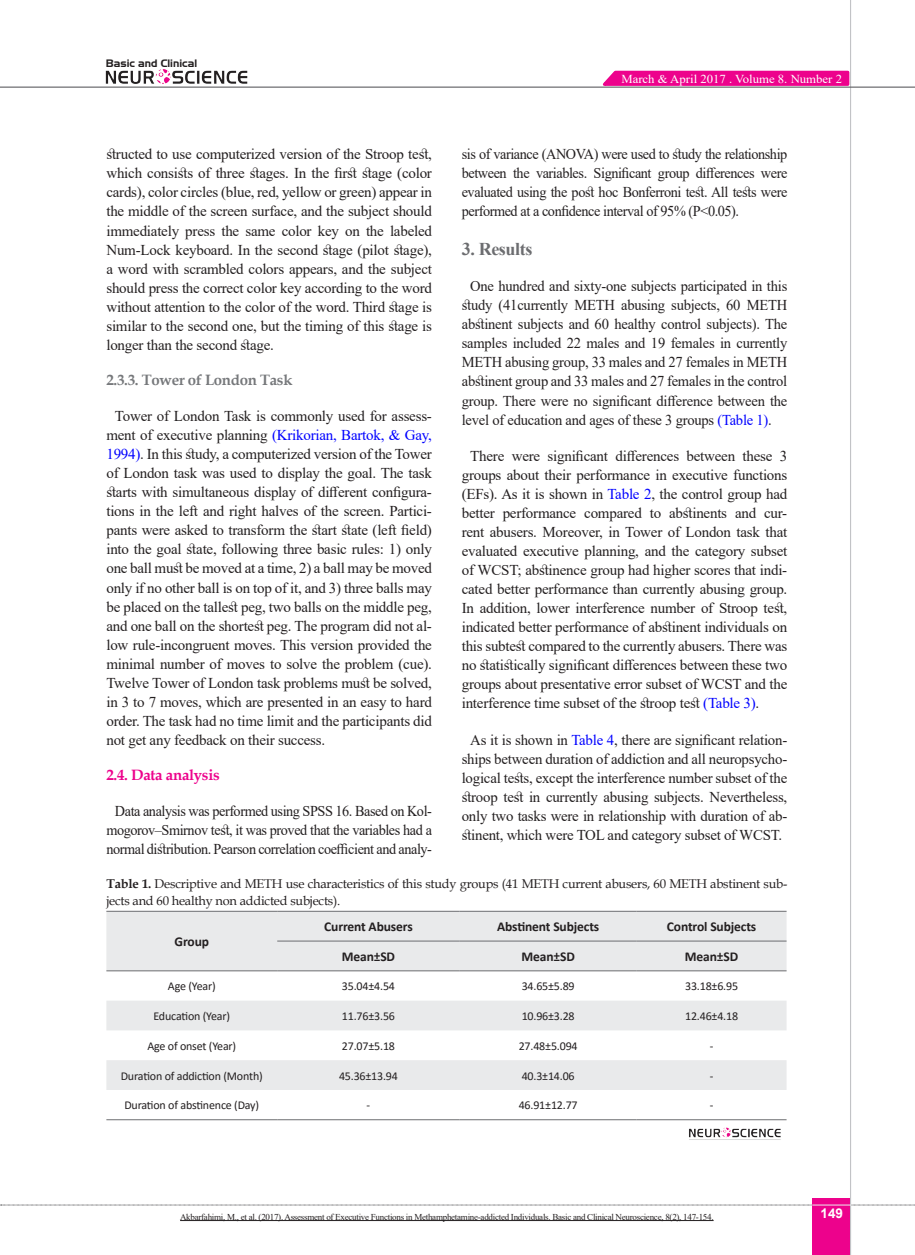
<style>
.page{position:relative;width:915px;height:1255px;background:#fff}
.page>*{position:absolute;margin:0;border:0;box-sizing:border-box;transform-origin:0 0}
.Titr-2{font:700 18px "Times New Roman";letter-spacing:-.02em;color:#6c6d70}
.matn-en{font:15px/19px "Times New Roman";letter-spacing:-.015em;color:#231f20;text-align:justify}
.matn-en-2{font:15px/19px "Times New Roman";letter-spacing:-.015em;color:#231f20;text-align:center;scale:.95 1}
.Titr-2-2{font:700 15px "Book Antiqua";letter-spacing:-.02em;color:#76787b}
.Titr-2-3{font:700 15px "Book Antiqua";letter-spacing:-.02em;color:#ed028c}
.chart{font:700 13.5px "Calibri";letter-spacing:-.01em;color:#231f20}
.t1{font:700 13.5px "Arial";color:#fff}
.zirnevis{font:12.75px/16.5px "Book Antiqua";letter-spacing:-.015em;color:#231f20}
.t2{font:12.15px "Times New Roman";color:#fff;scale:1.05 1}
.chart-2{font:12px "Calibri";letter-spacing:-.015em;color:#231f20}
.t3{font:10.5px "Aero Regular SWFTE";color:#231f20}
.chart-3{font:9px "Times New Roman";letter-spacing:-.03em;color:#231f20}
.s1{color:#00f}
.s2{font-weight:700}
</style>
<div class="page">
<svg style="left:1px;top:1204px;width:914px;height:1px"></svg>
<div style="left:812px;top:1198px;width:38px;height:56px;background:#ed028c"></div>
<hr style="left:849px;top:0;width:1px;height:1254px;background:#c2c3c6">
<hr style="left:0;top:87px;width:914px;height:1px;background:#5f5f62">
<hr style="left:812px;top:1204px;width:38px;height:1px;background:#ececee">
<img style="left:105px;top:69px;width:143px;height:15px">
<svg style="left:597px;top:69px;width:253px;height:18px;background:#ec2f9e"></svg>
<svg style="left:106px;top:911px;width:680px;height:178px;fill:#e9eaeb"></svg>
<hr style="left:106px;top:910px;width:171px;height:1px;background:#6c6d70">
<hr style="left:277px;top:910px;width:182px;height:1px;background:#6c6d70">
<hr style="left:459px;top:910px;width:177px;height:1px;background:#6c6d70">
<hr style="left:636px;top:910px;width:150px;height:1px;background:#6c6d70">
<hr style="left:277px;top:940px;width:182px;height:1px;background:#6c6d70">
<hr style="left:459px;top:940px;width:177px;height:1px;background:#6c6d70">
<hr style="left:636px;top:940px;width:150px;height:1px;background:#6c6d70">
<hr style="left:106px;top:970px;width:171px;height:1px;background:#6c6d70">
<hr style="left:277px;top:970px;width:182px;height:1px;background:#6c6d70">
<hr style="left:459px;top:970px;width:177px;height:1px;background:#6c6d70">
<hr style="left:636px;top:970px;width:150px;height:1px;background:#6c6d70">
<hr style="left:106px;top:1119px;width:171px;height:1px;background:#6c6d70">
<hr style="left:277px;top:1119px;width:182px;height:1px;background:#6c6d70">
<hr style="left:459px;top:1119px;width:177px;height:1px;background:#6c6d70">
<hr style="left:636px;top:1119px;width:150px;height:1px;background:#6c6d70">
<img style="left:689px;top:1127px;width:92px;height:13px">
<hr style="left:180px;top:1220px;width:533px;height:1px;background:#231f20">
<p class="t3" style="left:106px;top:57px;width:93px">Basic and Clinical</p>
<p class="t2" style="left:621px;top:70px;width:212px">March &amp; April 2017 . Volume 8. Number 2</p>
<p class="matn-en-2" style="left:461px;top:144px;width:344px;text-align:justify">sis of variance (ANOVA) were used to study the relationship between the variables. Significant group differences were evaluated using the post hoc Bonferroni test. All tests were performed at a confidence interval of 95% (P&lt;0.05).</p>
<p class="Titr-2" style="left:461px;top:236px;width:72px">3. Results</p>
<p class="matn-en" style="left:461px;top:276px;width:327px;text-indent:9px">One hundred and sixty-one subjects participated in this study (41currently METH abusing subjects, 60 METH abstinent subjects and 60 healthy control subjects). The samples included 22 males and 19 females in currently METH abusing group, 33 males and 27 females in METH abstinent group and 33 males and 27 females in the control group. There were no significant difference between the level of education and ages of these 3 groups <span class="s1">(Table 1)</span>.</p>
<p class="matn-en" style="left:461px;top:445px;width:327px;text-indent:9px">There were significant differences between these 3 groups about their performance in executive functions (EFs). As it is shown in <span class="s1">Table 2</span>, the control group had better performance compared to abstinents and cur&shy;rent abusers. Moreover, in Tower of London task that evaluated executive planning, and the category subset of WCST; abstinence group had higher scores that indi&shy;cated better performance than currently abusing group.<br>In addition, lower interference number of Stroop test, indicated better performance of abstinent individuals on this subtest compared to the currently abusers. There was no statistically significant differences between these two groups about presentative error subset of WCST and the interference time subset of the stroop test <span class="s1">(Table 3)</span>.</p>
<p class="matn-en" style="left:461px;top:729px;width:327px;text-align:center">As it is shown in <span class="s1">Table 4</span>, there are significant relation&shy;ships between duration of addiction and all neuropsycho&shy;logical tests, except the interference number subset of the stroop test in currently abusing subjects. Nevertheless, only two tasks were in relationship with duration of ab&shy;stinent, which were TOL and category subset of WCST.</p>
<p class="zirnevis" style="left:106px;top:875px;width:682px"><span class="s2">Table 1.</span> Descriptive and METH use characteristics of this study groups (41 METH current abusers, 60 METH abstinent sub&shy;jects and 60 healthy non addicted subjects).</p>
<p class="chart" style="left:174px;top:932px;width:36px">Group</p>
<p class="matn-en" style="left:106px;top:144px;width:327px">structed to use computerized version of the Stroop test, which consists of three stages. In the first stage (color cards), color circles (blue, red, yellow or green) appear in the middle of the screen surface, and the subject should immediately press the same color key on the labeled Num-Lock keyboard. In the second stage (pilot stage), a word with scrambled colors appears, and the subject should press the correct color key according to the word without attention to the color of the word. Third stage is similar to the second one, but the timing of this stage is longer than the second stage.</p>
<p class="Titr-2-2" style="left:106px;top:369px;width:187px">2.3.3. Tower of London Task</p>
<p class="matn-en" style="left:106px;top:406px;width:327px;text-indent:9px">Tower of London Task is commonly used for assess&shy;ment of executive planning <span class="s1">(Krikorian, Bartok, &amp; Gay, 1994)</span>. In this study, a computerized version of the Tower of London task was used to display the goal. The task starts with simultaneous display of different configura&shy;tions in the left and right halves of the screen. Partici&shy;pants were asked to transform the start state (left field) into the goal state, following three basic rules: 1) only one ball must be moved at a time, 2) a ball may be moved only if no other ball is on top of it, and 3) three balls may be placed on the tallest peg, two balls on the middle peg, and one ball on the shortest peg. The program did not al&shy;low rule-incongruent moves. This version provided the minimal number of moves to solve the problem (cue).<br>Twelve Tower of London task problems must be solved, in 3 to 7 moves, which are presented in an easy to hard order. The task had no time limit and the participants did not get any feedback on their success.</p>
<p class="Titr-2-3" style="left:106px;top:764px;width:115px">2.4. Data analysis</p>
<p class="matn-en-2" style="left:106px;top:801px;width:344px">Data analysis was performed using SPSS 16. Based on Kol&shy;mogorov–Smirnov test, it was proved that the variables had a normal distribution. Pearson correlation coefficient and analy-</p>
<p class="chart" style="left:324px;top:917px;width:90px">Current Abusers</p>
<p class="chart" style="left:497px;top:917px;width:104px">Abstinent Subjects</p>
<p class="chart" style="left:666px;top:917px;width:91px">Control Subjects</p>
<p class="chart" style="left:341px;top:946px;width:55px">Mean±SD</p>
<p class="chart" style="left:521px;top:946px;width:55px">Mean±SD</p>
<p class="chart" style="left:684px;top:946px;width:55px">Mean±SD</p>
<p class="chart-2" style="left:168px;top:977px;width:49px">Age (Year)</p>
<p class="chart-2" style="left:342px;top:977px;width:54px">35.04±4.54</p>
<p class="chart-2" style="left:521px;top:977px;width:54px">34.65±5.89</p>
<p class="chart-2" style="left:685px;top:977px;width:54px">33.18±6.95</p>
<p class="chart-2" style="left:153px;top:1007px;width:78px">Education (Year)</p>
<p class="chart-2" style="left:342px;top:1007px;width:54px">11.76±3.56</p>
<p class="chart-2" style="left:521px;top:1007px;width:54px">10.96±3.28</p>
<p class="chart-2" style="left:685px;top:1007px;width:54px">12.46±4.18</p>
<p class="chart-2" style="left:147px;top:1037px;width:90px">Age of onset (Year)</p>
<p class="chart-2" style="left:342px;top:1037px;width:54px">27.07±5.18</p>
<p class="chart-2" style="left:518px;top:1037px;width:60px">27.48±5.094</p>
<p class="chart-2" style="left:709px;top:1037px;width:5px">-</p>
<p class="chart-2" style="left:121px;top:1067px;width:143px">Duration of addiction (Month)</p>
<p class="chart-2" style="left:339px;top:1067px;width:60px">45.36±13.94</p>
<p class="chart-2" style="left:521px;top:1067px;width:54px">40.3±14.06</p>
<p class="chart-2" style="left:709px;top:1067px;width:5px">-</p>
<p class="chart-2" style="left:124px;top:1096px;width:136px">Duration of abstinence (Day)</p>
<p class="chart-2" style="left:366px;top:1096px;width:5px">-</p>
<p class="chart-2" style="left:518px;top:1096px;width:60px">46.91±12.77</p>
<p class="chart-2" style="left:709px;top:1096px;width:5px">-</p>
<p class="chart-3" style="left:180px;top:1210px;width:535px">Akbarfahimi, M., et al. (2017). Assessment of Executive Functions in Methamphetamine-addicted Individuals. Basic and Clinical Neuroscience, 8(2), 147-154.</p>
<p class="t1" style="left:820px;top:1203px;width:24px">149</p>
</div>
